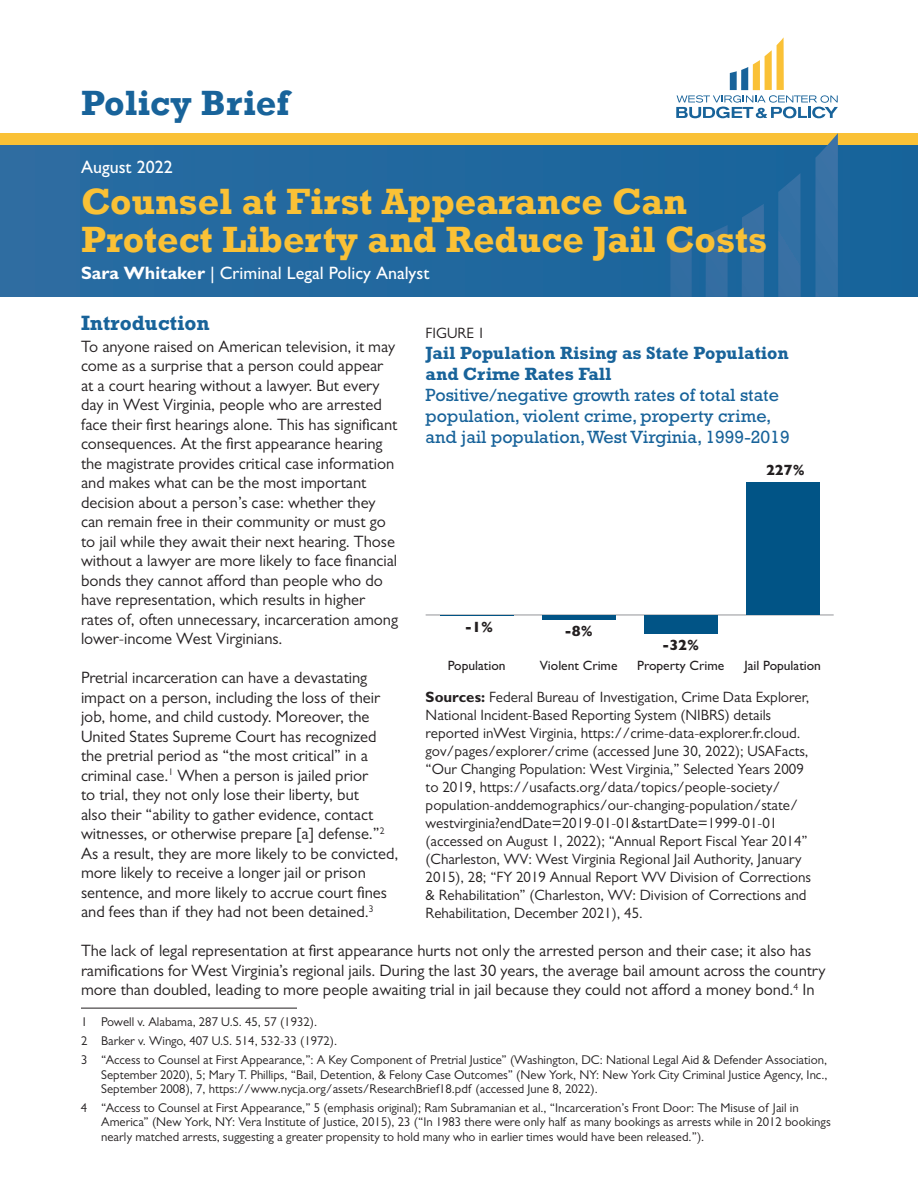
<style>
.page{position:relative;width:918px;height:1188px;background:#fff}
.page>*{position:absolute;margin:0;border:0;box-sizing:border-box;transform-origin:0 0}
.t1{font:700 37.5px/37.5px "Rockwell";color:#fac136}
.t2{font:700 36px "Rockwell";color:#18639a}
.t3{font:700 21px "Rockwell Std";color:#18639a}
.t4{font:18px/21px "Rockwell Std";color:#18639a}
.t5{font:700 18px/21px "Rockwell Std";color:#18639a}
.t6{font:500 18px "Gill Sans MT Pro";color:#fff}
.t7{font:16.5px/19.5px "Gill Sans MT Pro";color:#231f20}
.t8{font:15px/18px "Gill Sans MT Pro";color:#231f20}
.t9{font:700 15px "Gill Sans";color:#231f20}
.t10{font:13.5px "Gill Sans";color:#231f20}
.t11{font:12.75px/14.2px "Gill Sans MT Pro";color:#231f20}
.s1{font-weight:700}
</style>
<div class="page">
<div style="left:0;top:143px;width:918px;height:154px;background:#22689f"></div>
<svg style="left:676px;top:37px;width:162px;height:81px"></svg>
<div style="left:0;top:133px;width:918px;height:12px;background:#fac136"></div>
<svg style="left:671px;top:133px;width:167px;height:164px"></svg>
<hr style="left:81px;top:1008px;width:216px;height:1px;background:#231f20">
<hr style="left:426px;top:615px;width:408px;height:1px;background:#939598">
<hr style="left:440px;top:615px;width:73px;height:1px;background:#015486">
<div style="left:542px;top:615px;width:73px;height:5px;background:#015486"></div>
<div style="left:644px;top:615px;width:73px;height:19px;background:#015486"></div>
<div style="left:746px;top:483px;width:73px;height:132px;background:#015486"></div>
<h2 class="t2" style="left:81px;top:81px;width:210px">Policy Brief</h2>
<p class="t6" style="left:81px;top:156px;width:93px">August 2022</p>
<h1 class="t1" style="left:81px;top:183px;width:688px">Counsel at First Appearance Can<br>Protect Liberty and Reduce Jail Costs</h1>
<p class="t6" style="left:81px;top:262px;width:350px"><span class="s1">Sara Whitaker</span> | Criminal Legal Policy Analyst</p>
<p class="t3" style="left:81px;top:310px;width:130px">Introduction</p>
<p class="t7" style="left:81px;top:336px;width:319px">To anyone raised on American television, it may come as a surprise that a person could appear at a court hearing without a lawyer. But every day in West Virginia, people who are arrested face their first hearings alone. This has significant consequences. At the first appearance hearing the magistrate provides critical case information and makes what can be the most important decision about a person’s case: whether they can remain free in their community or must go to jail while they await their next hearing. Those without a lawyer are more likely to face financial bonds they cannot afford than people who do have representation, which results in higher rates of, often unnecessary, incarceration among lower-income West Virginians.</p>
<p class="t7" style="left:81px;top:668px;width:319px">Pretrial incarceration can have a devastating impact on a person, including the loss of their job, home, and child custody. Moreover, the United States Supreme Court has recognized the pretrial period as “the most critical” in a criminal case.<sup>1</sup> When a person is jailed prior<br>to trial, they not only lose their liberty, but<br>also their “ability to gather evidence, contact witnesses, or otherwise prepare [a] defense.”<sup>2<br></sup>As a result, they are more likely to be convicted, more likely to receive a longer jail or prison sentence, and more likely to accrue court fines and fees than if they had not been detained.<sup>3</sup></p>
<p class="t7" style="left:81px;top:941px;width:746px">The lack of legal representation at first appearance hurts not only the arrested person and their case; it also has ramifications for West Virginia’s regional jails. During the last 30 years, the average bail amount across the country more than doubled, leading to more people awaiting trial in jail because they could not afford a money bond.<sup>4</sup> In</p>
<p class="t11" style="left:81px;top:1012px;width:748px;line-height:19px">1 Powell v. Alabama, 287 U.S. 45, 57 (1932).<br>2 Barker v. Wingo, 407 U.S. 514, 532-33 (1972).<br>3 “Access to Counsel at First Appearance,”: A Key Component of Pretrial Justice” (Washington, DC: National Legal Aid &amp; Defender Association,</p>
<p class="t11" style="left:101px;top:1067px;width:728px">September 2020), 5; Mary T. Phillips, “Bail, Detention, &amp; Felony Case Outcomes” (New York, NY: New York City Criminal Justice Agency, Inc.,<br>September 2008), 7, https://www.nycja.org/assets/ResearchBrief18.pdf (accessed June 8, 2022).</p>
<p class="t11" style="left:101px;top:1100px;width:731px;text-indent:-20px">4 “Access to Counsel at First Appearance,” 5 (emphasis original); Ram Subramanian et al., “Incarceration’s Front Door: The Misuse of Jail in<br>America” (New York, NY: Vera Institute of Justice, 2015), 23 (“In 1983 there were only half as many bookings as arrests while in 2012 bookings nearly matched arrests, suggesting a greater propensity to hold many who in earlier times would have been released.”).</p>
<p class="t8" style="left:426px;top:324px;width:61px">FIGURE 1</p>
<p class="t5" style="left:426px;top:342px;width:365px">Jail Population Rising as State Population and Crime Rates Fall</p>
<p class="t4" style="left:426px;top:384px;width:366px">Positive/negative growth rates of total state population, violent crime, property crime, and jail population, West Virginia, 1999-2019</p>
<p class="t9" style="left:766px;top:458px;width:40px">227%</p>
<p class="t9" style="left:465px;top:615px;width:30px">-1%</p>
<p class="t9" style="left:565px;top:619px;width:30px">-8%</p>
<p class="t9" style="left:662px;top:633px;width:39px">-32%</p>
<p class="t10" style="left:448px;top:657px;width:59px">Population</p>
<p class="t10" style="left:540px;top:657px;width:79px">Violent Crime</p>
<p class="t10" style="left:637px;top:657px;width:89px">Property Crime</p>
<p class="t10" style="left:744px;top:657px;width:78px">Jail Population</p>
<p class="t8" style="left:426px;top:688px;width:387px"><span class="s1">Sources:</span> Federal Bureau of Investigation, Crime Data Explorer, National Incident-Based Reporting System (NIBRS) details reported inWest Virginia, https://crime-data-explorer.fr.cloud. gov/pages/explorer/crime (accessed June 30, 2022); USAFacts, “Our Changing Population: West Virginia,” Selected Years 2009 to 2019, https://usafacts.org/data/topics/people-society/ population-anddemographics/our-changing-population/state/ westvirginia?endDate=2019-01-01&amp;startDate=1999-01-01 (accessed on August 1, 2022); “Annual Report Fiscal Year 2014” (Charleston, WV: West Virginia Regional Jail Authority, January 2015), 28; “FY 2019 Annual Report WV Division of Corrections &amp; Rehabilitation” (Charleston, WV: Division of Corrections and Rehabilitation, December 2021), 45.</p>
</div>
